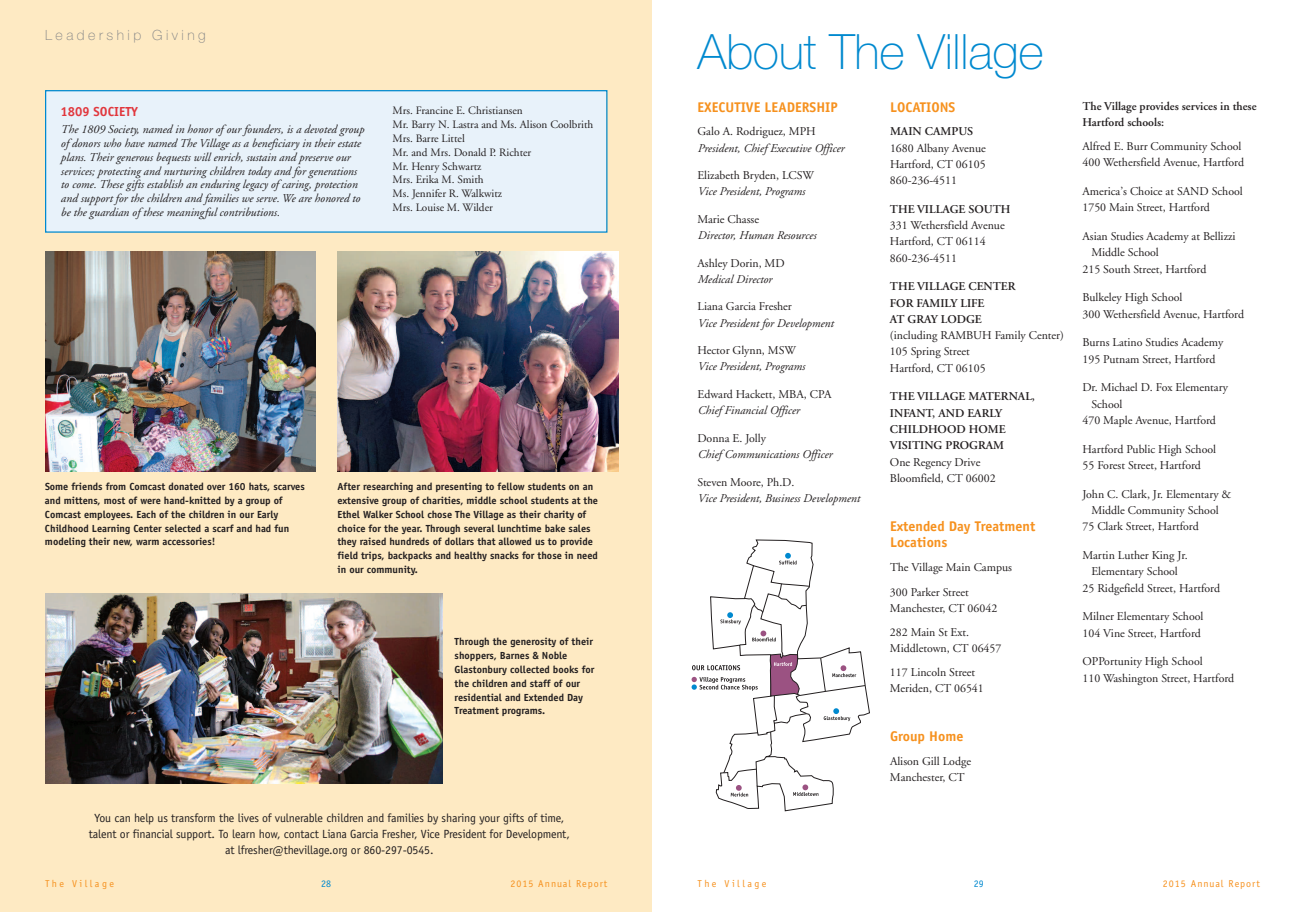
<style>
.page{position:relative;width:1305px;height:912px;background:#fff}
.page>*{position:absolute;margin:0;border:0;box-sizing:border-box;transform-origin:0 0}
.t1{font:100 48.75px "Helvetica Neue";letter-spacing:-.005em;color:#0089cf}
.t2{font:700 14px/16.2px "Officina Sans";color:#f6911e}
.t3{font:100 14px "Helvetica Neue";letter-spacing:.25em;color:#808285}
.t4{font:700 13.12px "Officina Sans";color:#e1373d}
.t5{font:11.88px/16.2px "Adobe Garamond";color:#231f20}
.t6{font:italic 11.88px/13.8px "Adobe Garamond";color:#231f20}
.t7{font:11.88px/16.2px "Officina Sans";letter-spacing:-.01em;color:#231f20;text-align:center}
.t8{font:600 11.88px/16.2px "Adobe Garamond";color:#231f20}
.t9{font:11.25px/13.8px "Adobe Garamond";color:#231f20}
.t10{font:700 10.25px/13.8px "Officina Sans";color:#231f20}
.t11{font:10px "Officina Sans";letter-spacing:.1em;color:#f6911e}
.t12{font:10px "Officina Sans";letter-spacing:.25em;color:#f6911e}
.t13{font:10px "Officina Sans";color:#0089cf}
</style>
<div class="page">
<div style="left:0;top:0;width:652px;height:911px;background:#feeac3"></div>
<svg style="left:692px;top:539px;width:178px;height:272px"></svg>
<div style="left:46px;top:91px;width:560px;height:140px;background:#e8f2fa"></div>
<div style="left:45px;top:90px;width:562px;height:143px;border:1px solid #0089cf"></div>
<img style="left:45px;top:593px;width:397px;height:190px">
<img style="left:45px;top:251px;width:270px;height:220px">
<img style="left:338px;top:251px;width:281px;height:220px">
<p class="t3" style="left:45px;top:30px;width:162px">Leadership Giving</p>
<h1 class="t1" style="left:697px;top:34px;width:348px">About The Village</h1>
<p class="t9" style="left:392px;top:105px;width:202px">Mrs. Francine E. Christiansen<br>Mr. Barry N. Lastra and Ms. Alison Coolbrith<br>Mrs. Barre Littel<br>Mr. and Mrs. Donald P. Richter<br>Mr. Henry Schwartz<br>Mrs. Erika M. Smith<br>Ms. Jennifer R. Walkwitz<br>Mrs. Louise M. Wilder</p>
<p class="t2" style="left:698px;top:100px;width:142px">EXECUTIVE LEADERSHIP</p>
<p class="t5" style="left:698px;top:124px;width:120px">Galo A. Rodriguez, MPH</p>
<p class="t6" style="left:698px;top:142px;width:148px">President, Chief Executive Officer</p>
<p class="t5" style="left:698px;top:168px;width:118px">Elizabeth Bryden, LCSW</p>
<p class="t6" style="left:698px;top:186px;width:109px">Vice President, Programs</p>
<p class="t5" style="left:698px;top:212px;width:63px">Marie Chasse</p>
<p class="t6" style="left:698px;top:229px;width:120px">Director, Human Resources</p>
<p class="t5" style="left:698px;top:256px;width:89px">Ashley Dorin, MD</p>
<p class="t6" style="left:698px;top:273px;width:76px">Medical Director</p>
<p class="t5" style="left:698px;top:299px;width:96px">Liana Garcia Fresher</p>
<p class="t6" style="left:698px;top:317px;width:138px">Vice President for Development</p>
<p class="t5" style="left:698px;top:343px;width:100px">Hector Glynn, MSW</p>
<p class="t6" style="left:698px;top:361px;width:109px">Vice President, Programs</p>
<p class="t5" style="left:698px;top:387px;width:136px">Edward Hackett, MBA, CPA</p>
<p class="t6" style="left:698px;top:404px;width:104px">Chief Financial Officer</p>
<p class="t5" style="left:698px;top:431px;width:70px">Donna E. Jolly</p>
<p class="t6" style="left:698px;top:448px;width:136px">Chief Communications Officer</p>
<p class="t5" style="left:698px;top:474px;width:99px">Steven Moore, Ph.D.</p>
<p class="t6" style="left:698px;top:492px;width:164px">Vice President, Business Development</p>
<p class="t2" style="left:890px;top:100px;width:67px">LOCATIONS</p>
<p class="t8" style="left:890px;top:124px;width:85px">MAIN CAMPUS</p>
<p class="t5" style="left:890px;top:141px;width:97px;text-align:justify">1680 Albany Avenue Hartford, CT 06105<br>860-236-4511</p>
<p class="t8" style="left:890px;top:202px;width:122px">THE VILLAGE SOUTH</p>
<p class="t5" style="left:890px;top:218px;width:116px">331 Wethersfield Avenue<br>Hartford, CT 06114<br>860-236-4511</p>
<p class="t8" style="left:890px;top:279px;width:127px">THE VILLAGE CENTER<br>FOR FAMILY LIFE<br>AT GRAY LODGE</p>
<p class="t5" style="left:890px;top:328px;width:176px">(including RAMBUH Family Center)<br>105 Spring Street<br>Hartford, CT 06105</p>
<p class="t8" style="left:890px;top:389px;width:147px">THE VILLAGE MATERNAL,<br>INFANT, AND EARLY<br>CHILDHOOD HOME<br>VISITING PROGRAM</p>
<p class="t5" style="left:890px;top:454px;width:107px">One Regency Drive<br>Bloomfield, CT 06002</p>
<p class="t2" style="left:890px;top:518px;width:147px">Extended Day Treatment<br>Locations</p>
<p class="t5" style="left:890px;top:555px;width:124px;line-height:25px">The Village Main Campus<br>300 Parker Street</p>
<p class="t5" style="left:890px;top:597px;width:109px;line-height:23.8px">Manchester, CT 06042<br>282 Main St Ext.</p>
<p class="t5" style="left:890px;top:637px;width:113px;line-height:23.8px">Middletown, CT 06457<br>117 Lincoln Street</p>
<p class="t5" style="left:890px;top:681px;width:95px">Meriden, CT 06541</p>
<p class="t2" style="left:890px;top:728px;width:75px">Group Home</p>
<p class="t5" style="left:890px;top:753px;width:83px">Alison Gill Lodge<br>Manchester, CT</p>
<p class="t4" style="left:61px;top:106px;width:79px">1809 SOCIETY</p>
<p class="t6" style="left:61px;top:124px;width:305px">The 1809 Society, named in honor of our founders, is a devoted group of donors who have named The Village as a beneficiary in their estate plans. Their generous bequests will enrich, sustain and preserve our services; protecting and nurturing children today and for generations to come. These gifts establish an enduring legacy of caring, protection and support for the children and families we serve. We are honored to be the guardian of these meaningful contributions.</p>
<p class="t10" style="left:45px;top:481px;width:261px">Some friends from Comcast donated over 160 hats, scarves and mittens, most of were hand-knitted by a group of Comcast employees. Each of the children in our Early Childhood Learning Center selected a scarf and had fun modeling their new, warm accessories!</p>
<p class="t10" style="left:337px;top:481px;width:262px">After researching and presenting to fellow students on an extensive group of charities, middle school students at the Ethel Walker School chose The Village as their charity of choice for the year. Through several lunchtime bake sales they raised hundreds of dollars that allowed us to provide field trips, backpacks and healthy snacks for those in need in our community.</p>
<p class="t10" style="left:455px;top:635px;width:141px">Through the generosity of their shoppers, Barnes &amp; Noble<br>Glastonbury collected books for the children and staff of our residential and Extended Day<br>Treatment programs.</p>
<p class="t7" style="left:89px;top:810px;width:482px">You can help us transform the lives of vulnerable children and families by sharing your gifts of time, talent or financial support. To learn how, contact Liana Garcia Fresher, Vice President for Development, at lfresher@thevillage.org or 860-297-0545.</p>
<p class="t8" style="left:1082px;top:99px;width:176px">The Village provides services in these<br>Hartford schools:</p>
<p class="t5" style="left:1082px;top:139px;width:163px">Alfred E. Burr Community School<br>400 Wethersfield Avenue, Hartford</p>
<p class="t5" style="left:1082px;top:184px;width:162px">America’s Choice at SAND School<br>1750 Main Street, Hartford</p>
<p class="t5" style="left:1082px;top:229px;width:155px">Asian Studies Academy at Bellizzi</p>
<p class="t5" style="left:1091px;top:245px;width:69px">Middle School</p>
<p class="t5" style="left:1082px;top:261px;width:125px">215 South Street, Hartford</p>
<p class="t5" style="left:1082px;top:290px;width:163px">Bulkeley High School<br>300 Wethersfield Avenue, Hartford</p>
<p class="t5" style="left:1082px;top:335px;width:142px">Burns Latino Studies Academy<br>195 Putnam Street, Hartford</p>
<p class="t5" style="left:1082px;top:380px;width:147px">Dr. Michael D. Fox Elementary</p>
<p class="t5" style="left:1091px;top:396px;width:33px">School</p>
<p class="t5" style="left:1082px;top:413px;width:135px">470 Maple Avenue, Hartford</p>
<p class="t5" style="left:1082px;top:441px;width:135px">Hartford Public High School<br>55 Forest Street, Hartford</p>
<p class="t5" style="left:1082px;top:486px;width:150px">John C. Clark, Jr. Elementary &amp;</p>
<p class="t5" style="left:1091px;top:503px;width:129px">Middle Community School</p>
<p class="t5" style="left:1082px;top:519px;width:118px">75 Clark Street, Hartford</p>
<p class="t5" style="left:1082px;top:548px;width:107px">Martin Luther King Jr.</p>
<p class="t5" style="left:1091px;top:564px;width:88px">Elementary School</p>
<p class="t5" style="left:1082px;top:580px;width:139px">25 Ridgefield Street, Hartford</p>
<p class="t5" style="left:1082px;top:609px;width:122px">Milner Elementary School<br>104 Vine Street, Hartford</p>
<p class="t5" style="left:1082px;top:654px;width:153px">OPPortunity High School<br>110 Washington Street, Hartford</p>
<p class="t12" style="left:45px;top:879px;width:71px">The Village</p>
<p class="t13" style="left:321px;top:879px;width:11px">28</p>
<p class="t11" style="left:510px;top:879px;width:99px">2015 Annual Report</p>
<p class="t12" style="left:698px;top:879px;width:71px">The Village</p>
<p class="t13" style="left:974px;top:879px;width:11px">29</p>
<p class="t11" style="left:1163px;top:879px;width:99px">2015 Annual Report</p>
</div>
